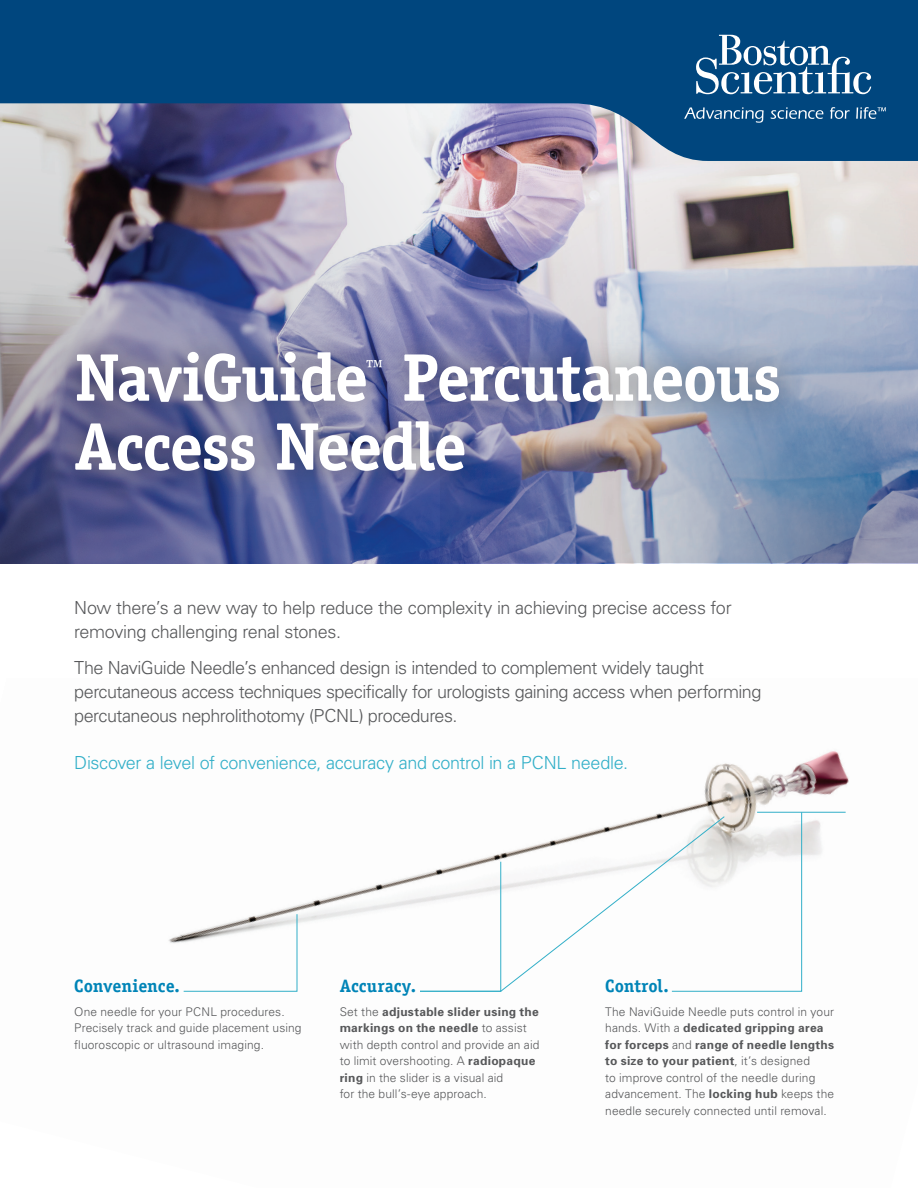
<style>
.page{position:relative;width:918px;height:1188px;background:#fff}
.page>*{position:absolute;margin:0;border:0;box-sizing:border-box;transform-origin:0 0}
.t1{font:700 67.5px/69px "Officina Serif";letter-spacing:-.03em;color:#fff}
.t2{font:700 26.25px "Officina Serif";color:#fff}
.t3{font:300 18px/24px "Univers";letter-spacing:-.025em;color:#57585a}
.t4{font:300 18px "Univers";letter-spacing:-.02em;color:#32afc8}
.t5{font:700 18px "Officina Serif";letter-spacing:.005em;color:#0084b7}
.t6{font:300 12px/16.5px "Univers";letter-spacing:.01em;color:#57585a}
.s1{font-weight:700}
</style>
<div class="page">
<img style="left:168px;top:751px;width:681px;height:241px">
<img style="left:0;top:161px;width:621px;height:403px">
<svg style="left:183px;top:913px;width:115px;height:79px"></svg>
<svg style="left:419px;top:816px;width:252px;height:176px"></svg>
<svg style="left:671px;top:811px;width:131px;height:181px"></svg>
<svg style="left:419px;top:861px;width:83px;height:131px"></svg>
<img style="left:440px;top:161px;width:478px;height:402px">
<div style="left:48px;top:323px;width:760px;height:177px;background:#231f20;opacity:.45"></div>
<hr style="left:757px;top:812px;width:89px;height:1px;background:#32afc8">
<svg style="left:0;top:0;width:918px;height:161px;background:#2a5b8b"></svg>
<svg style="left:696px;top:35px;width:175px;height:59px"></svg>
<svg style="left:684px;top:107px;width:80px;height:16px"></svg>
<svg style="left:771px;top:107px;width:52px;height:12px"></svg>
<svg style="left:830px;top:107px;width:20px;height:12px"></svg>
<svg style="left:856px;top:107px;width:30px;height:12px"></svg>
<h1 class="t1" style="left:74px;top:342px;width:295px">NaviGuide</h1>
<h2 class="t2" style="left:365px;top:353px;width:20px">™</h2>
<h1 class="t1" style="left:74px;top:342px;width:709px;text-indent:327px">Percutaneous<br>Access Needle</h1>
<h3 class="t3" style="left:74px;top:595px;width:659px">Now there’s a new way to help reduce the complexity in achieving precise access for removing challenging renal stones.</h3>
<h3 class="t3" style="left:74px;top:655px;width:689px">The NaviGuide Needle’s enhanced design is intended to complement widely taught percutaneous access techniques specifically for urologists gaining access when performing percutaneous nephrolithotomy (PCNL) procedures.</h3>
<h3 class="t4" style="left:74px;top:752px;width:556px">Discover a level of convenience, accuracy and control in a PCNL needle.</h3>
<h3 class="t5" style="left:74px;top:975px;width:107px">Convenience.</h3>
<p class="t6" style="left:74px;top:1003px;width:229px">One needle for your PCNL procedures.<br>Precisely track and guide placement using fluoroscopic or ultrasound imaging.</p>
<h3 class="t5" style="left:340px;top:975px;width:78px">Accuracy.</h3>
<p class="t6" style="left:340px;top:1003px;width:201px">Set the <span class="s1">adjustable slider using the markings on the needle</span> to assist with depth control and provide an aid to limit overshooting. A <span class="s1">radiopaque ring</span> in the slider is a visual aid<br>for the bull’s-eye approach.</p>
<h3 class="t5" style="left:605px;top:975px;width:65px">Control.</h3>
<p class="t6" style="left:605px;top:1003px;width:230px">The NaviGuide Needle puts control in your hands. With a <span class="s1">dedicated gripping area for forceps</span> and <span class="s1">range of needle lengths to size to your patient</span>, it’s designed<br>to improve control of the needle during advancement. The <span class="s1">locking hub</span> keeps the needle securely connected until removal.</p>
</div>
